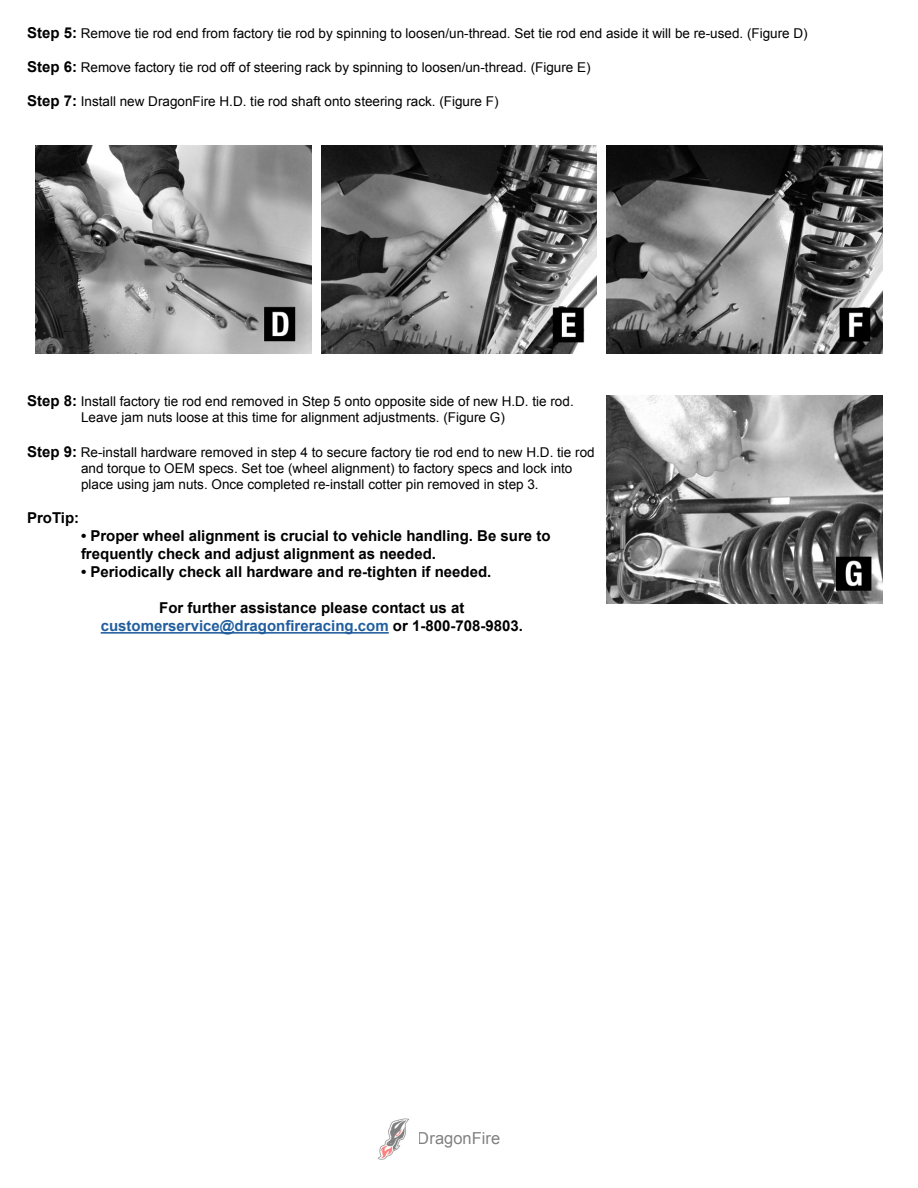
<style>
.page{position:relative;width:918px;height:1188px;background:#fff}
.page>*{position:absolute;margin:0;border:0;box-sizing:border-box;transform-origin:0 0}
.t1{font:16.5px "Arial";color:#000}
.t2{font:700 15px/18px "Arial";color:#000}
.t3{font:13.5px/16.2px "Arial";color:#000}
.s1{font-weight:700;font-size:15px}
.s2{color:#215e9e}
</style>
<div class="page">
<img style="left:377px;top:1118px;width:32px;height:42px">
<hr style="left:101px;top:632px;width:288px;height:2px;background:#215e9e">
<img style="left:36px;top:146px;width:275px;height:208px">
<img style="left:321px;top:146px;width:276px;height:208px">
<img style="left:607px;top:146px;width:275px;height:208px">
<img style="left:607px;top:395px;width:275px;height:209px">
<p class="t3" style="left:27px;top:25px;width:782px"><span class="s1">Step 5:</span> Remove tie rod end from factory tie rod by spinning to loosen/un-thread. Set tie rod end aside it will be re-used. (Figure D)</p>
<p class="t3" style="left:27px;top:59px;width:565px"><span class="s1">Step 6:</span> Remove factory tie rod off of steering rack by spinning to loosen/un-thread. (Figure E)</p>
<p class="t3" style="left:27px;top:94px;width:473px"><span class="s1">Step 7:</span> Install new DragonFire H.D. tie rod shaft onto steering rack. (Figure F)</p>
<p class="t3" style="left:81px;top:394px;width:494px;text-indent:-54px"><span class="s1">Step 8:</span> Install factory tie rod end removed in Step 5 onto opposite side of new H.D. tie rod.<br>Leave jam nuts loose at this time for alignment adjustments. (Figure G)</p>
<p class="t3" style="left:81px;top:444px;width:515px;text-indent:-54px"><span class="s1">Step 9:</span> Re-install hardware removed in step 4 to secure factory tie rod end to new H.D. tie rod and torque to OEM specs. Set toe (wheel alignment) to factory specs and lock into place using jam nuts. Once completed re-install cotter pin removed in step 3.</p>
<p class="t2" style="left:27px;top:509px;width:54px">ProTip:</p>
<p class="t2" style="left:81px;top:527px;width:471px">• Proper wheel alignment is crucial to vehicle handling. Be sure to frequently check and adjust alignment as needed.</p>
<p class="t2" style="left:81px;top:563px;width:412px">• Periodically check all hardware and re-tighten if needed.</p>
<p class="t2" style="left:101px;top:599px;width:424px;text-align:center">For further assistance please contact us at <span class="s2">customerservice@dragonfireracing.com</span> or 1-800-708-9803.</p>
<p class="t1" style="left:418px;top:1128px;width:84px">DragonFire</p>
</div>
